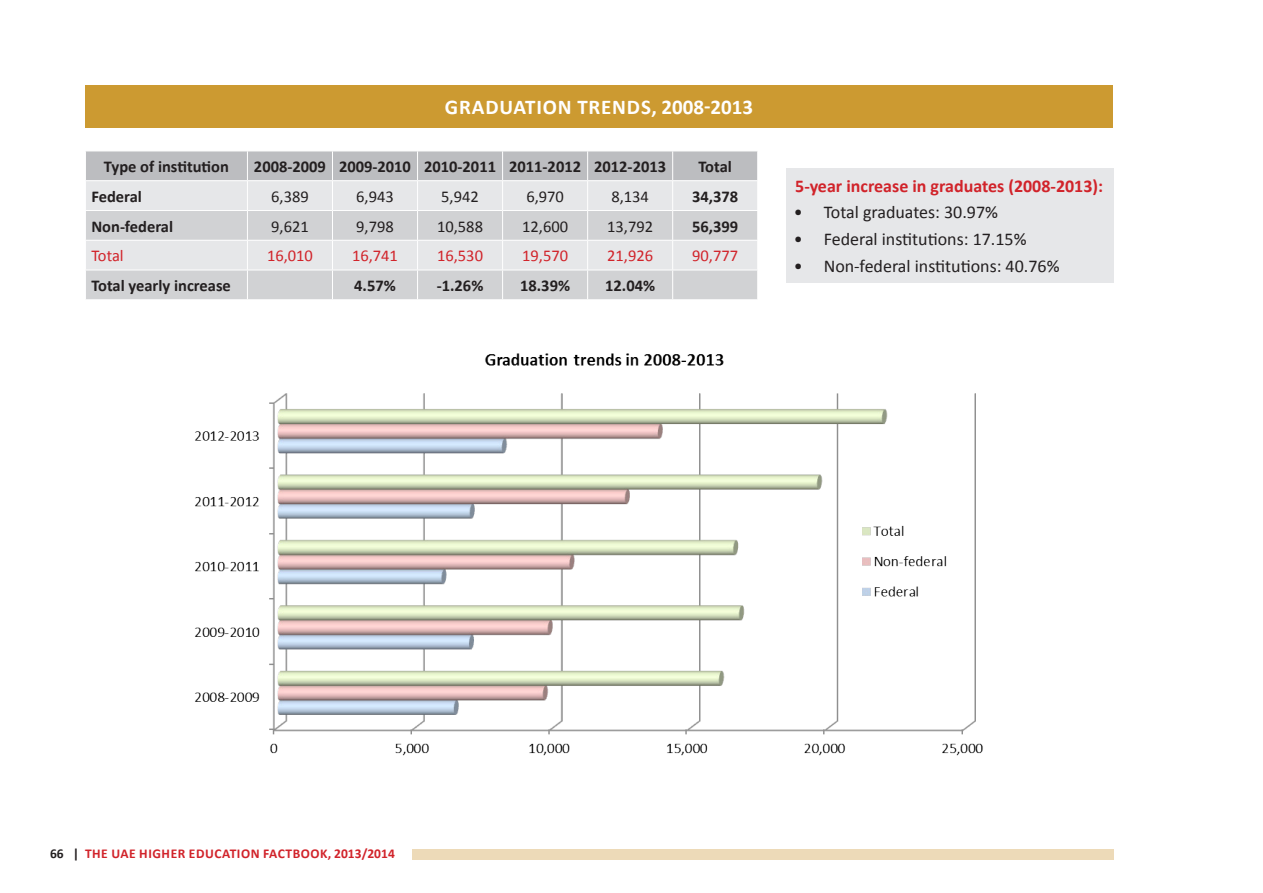
<style>
.page{position:relative;width:1263px;height:893px;background:#fff}
.page>*{position:absolute;margin:0;border:0;box-sizing:border-box;transform-origin:0 0}
.Heading_1{font:700 21px "Calibri";letter-spacing:.04em;color:#fff}
.List_Paragraph{font:18px "Calibri";color:#231f20}
.t1{font:700 18px "Calibri";color:#d1232a}
.t1-2{font:700 16.5px "Calibri";color:#231f20}
.t2{font:16.5px "Calibri";color:#231f20}
.t3{font:700 16.5px "Calibri";color:#231f20}
.t2-2{font:16.5px "Calibri";color:#d1232a}
.t2-3{font:700 16.5px "Calibri";color:#231f20}
.None-2{font:700 13.5px "Calibri";letter-spacing:.04em;color:#d1232a}
.s1{color:#231f20}
</style>
<div class="page">
<div style="left:412px;top:849px;width:702px;height:11px;background:#eddab8"></div>
<div style="left:85px;top:85px;width:1028px;height:43px;background:#cc9a31"></div>
<svg style="left:86px;top:151px;width:672px;height:148px;background:#d6d7d9"></svg>
<hr style="left:85px;top:270px;width:162px;height:1px;background:#fff">
<hr style="left:247px;top:270px;width:85px;height:1px;background:#fff">
<hr style="left:332px;top:270px;width:85px;height:1px;background:#fff">
<hr style="left:417px;top:270px;width:86px;height:1px;background:#fff">
<hr style="left:503px;top:270px;width:85px;height:1px;background:#fff">
<hr style="left:588px;top:270px;width:85px;height:1px;background:#fff">
<hr style="left:673px;top:270px;width:85px;height:1px;background:#fff">
<div style="left:787px;top:168px;width:327px;height:114px;background:#e6e7e9"></div>
<img style="left:195px;top:353px;width:788px;height:403px">
<p class="Heading_1" style="left:445px;top:94px;width:310px">GRADUATION TRENDS, 2008-2013</p>
<p class="t1-2" style="left:104px;top:156px;width:127px">Type of institution</p>
<p class="t1-2" style="left:254px;top:156px;width:73px">2008-2009</p>
<p class="t1-2" style="left:339px;top:156px;width:73px">2009-2010</p>
<p class="t1-2" style="left:424px;top:156px;width:73px">2010-2011</p>
<p class="t1-2" style="left:509px;top:156px;width:73px">2011-2012</p>
<p class="t1-2" style="left:594px;top:156px;width:73px">2012-2013</p>
<p class="t1-2" style="left:698px;top:156px;width:35px">Total</p>
<p class="t2-3" style="left:91px;top:186px;width:52px">Federal</p>
<p class="t2" style="left:271px;top:186px;width:39px">6,389</p>
<p class="t2" style="left:356px;top:186px;width:39px">6,943</p>
<p class="t2" style="left:441px;top:186px;width:39px">5,942</p>
<p class="t2" style="left:526px;top:186px;width:39px">6,970</p>
<p class="t2" style="left:611px;top:186px;width:39px">8,134</p>
<p class="t2-3" style="left:692px;top:186px;width:48px">34,378</p>
<p class="t2-3" style="left:91px;top:216px;width:83px">Non-federal</p>
<p class="t2" style="left:271px;top:216px;width:39px">9,621</p>
<p class="t2" style="left:356px;top:216px;width:39px">9,798</p>
<p class="t2" style="left:437px;top:216px;width:47px">10,588</p>
<p class="t2" style="left:522px;top:216px;width:47px">12,600</p>
<p class="t2" style="left:607px;top:216px;width:47px">13,792</p>
<p class="t2-3" style="left:692px;top:216px;width:48px">56,399</p>
<p class="t2-2" style="left:91px;top:246px;width:34px">Total</p>
<p class="t2-2" style="left:267px;top:246px;width:47px">16,010</p>
<p class="t2-2" style="left:352px;top:246px;width:47px">16,741</p>
<p class="t2-2" style="left:437px;top:246px;width:47px">16,530</p>
<p class="t2-2" style="left:522px;top:246px;width:47px">19,570</p>
<p class="t2-2" style="left:607px;top:246px;width:47px">21,926</p>
<p class="t2-2" style="left:692px;top:246px;width:47px">90,777</p>
<p class="t3" style="left:91px;top:275px;width:141px">Total yearly increase</p>
<p class="t3" style="left:354px;top:275px;width:43px">4.57%</p>
<p class="t3" style="left:437px;top:275px;width:48px">-1.26%</p>
<p class="t3" style="left:520px;top:275px;width:51px">18.39%</p>
<p class="t3" style="left:605px;top:275px;width:51px">12.04%</p>
<p class="t1" style="left:795px;top:174px;width:309px">5-year increase in graduates (2008-2013):</p>
<p class="List_Paragraph" style="left:794px;top:201px;width:206px">• Total graduates: 30.97%</p>
<p class="List_Paragraph" style="left:794px;top:228px;width:234px">• Federal institutions: 17.15%</p>
<p class="List_Paragraph" style="left:794px;top:255px;width:267px">• Non-federal institutions: 40.76%</p>
<p class="None-2" style="left:50px;top:845px;width:346px"><span class="s1">66 |</span> THE UAE HIGHER EDUCATION FACTBOOK, 2013/2014</p>
</div>
